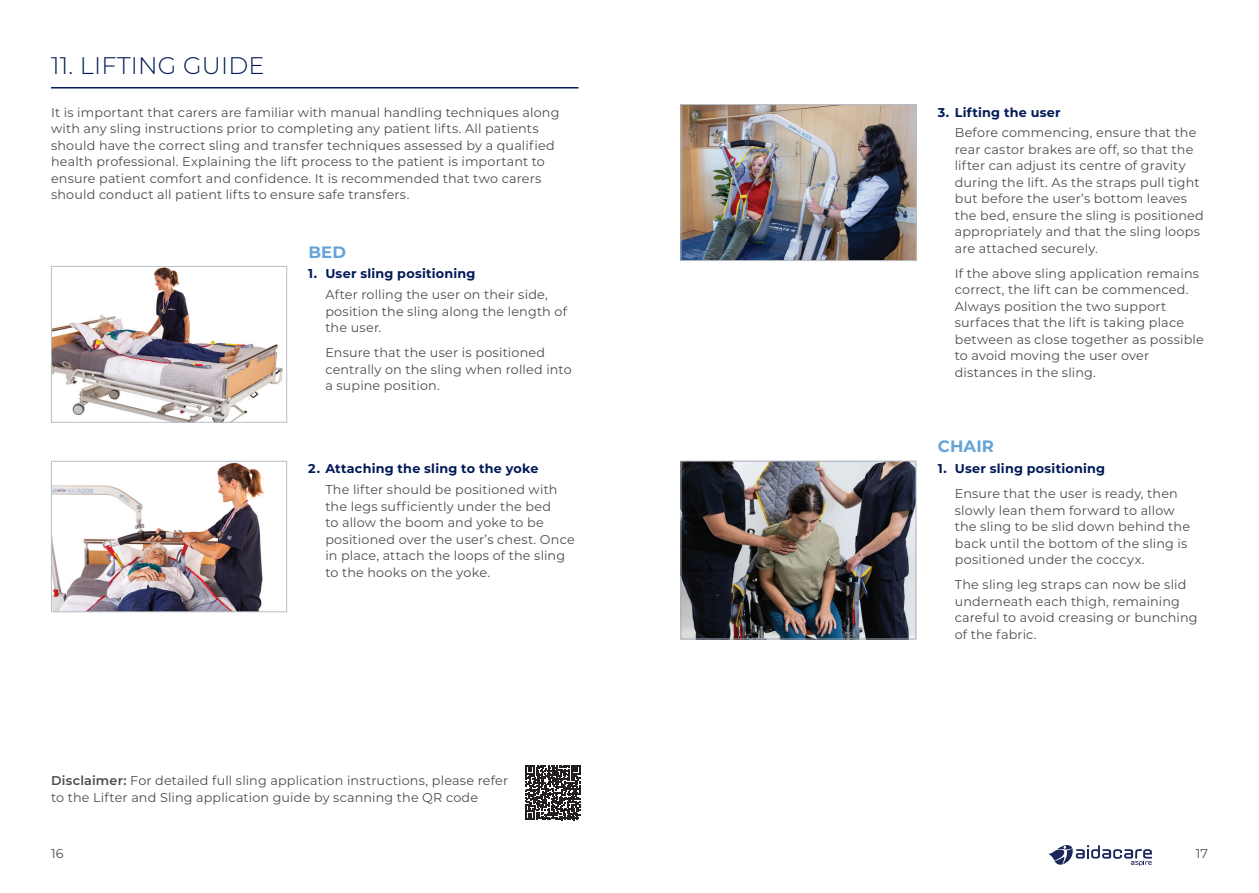
<style>
.page{position:relative;width:1259px;height:893px;background:#fff}
.page>*{position:absolute;margin:0;border:0;box-sizing:border-box;transform-origin:0 0}
.t1{font:300 24px "Montserrat";letter-spacing:.01em;color:#011958}
.t2{font:700 16.5px "Montserrat";letter-spacing:.01em;color:#65a4d8}
.t3{font:12.75px/16.5px "Montserrat";letter-spacing:.015em;color:#4b4c4d}
.t4{font:700 12.75px "Montserrat";letter-spacing:.015em;color:#011958}
.s1{font-weight:600}
</style>
<div class="page">
<svg style="left:1048px;top:845px;width:103px;height:21px"></svg>
<hr style="left:51px;top:87px;width:527px;height:2px;background:#011958">
<img style="left:682px;top:463px;width:232px;height:174px">
<div style="left:680px;top:461px;width:236px;height:178px;border:1px solid #a7aeb9"></div>
<img style="left:53px;top:463px;width:212px;height:147px">
<div style="left:51px;top:461px;width:236px;height:151px;border:1px solid #b8bec7"></div>
<img style="left:53px;top:268px;width:230px;height:153px">
<div style="left:51px;top:266px;width:236px;height:157px;border:1px solid #b8bec7"></div>
<img style="left:682px;top:106px;width:232px;height:153px">
<div style="left:680px;top:104px;width:236px;height:157px;border:1px solid #b8bec7"></div>
<svg style="left:525px;top:765px;width:55px;height:55px"></svg>
<h1 class="t1" style="left:51px;top:49px;width:215px">11. LIFTING GUIDE</h1>
<p class="t3" style="left:51px;top:103px;width:510px">It is important that carers are familiar with manual handling techniques along with any sling instructions prior to completing any patient lifts. All patients should have the correct sling and transfer techniques assessed by a qualified health professional. Explaining the lift process to the patient is important to ensure patient comfort and confidence. It is recommended that two carers should conduct all patient lifts to ensure safe transfers.</p>
<p class="t2" style="left:308px;top:240px;width:39px">BED</p>
<p class="t4" style="left:308px;top:265px;width:169px">1. User sling positioning</p>
<p class="t3" style="left:325px;top:286px;width:243px">After rolling the user on their side, position the sling along the length of the user.</p>
<p class="t3" style="left:325px;top:344px;width:248px">Ensure that the user is positioned centrally on the sling when rolled into a supine position.</p>
<p class="t4" style="left:308px;top:459px;width:232px">2. Attaching the sling to the yoke</p>
<p class="t3" style="left:325px;top:481px;width:251px">The lifter should be positioned with the legs sufficiently under the bed<br>to allow the boom and yoke to be positioned over the user’s chest. Once in place, attach the loops of the sling to the hooks on the yoke.</p>
<p class="t3" style="left:51px;top:772px;width:459px"><span class="s1">Disclaimer:</span> For detailed full sling application instructions, please refer to the Lifter and Sling application guide by scanning the QR code</p>
<p class="t4" style="left:938px;top:103px;width:124px">3. Lifting the user</p>
<p class="t3" style="left:955px;top:124px;width:251px">Before commencing, ensure that the rear castor brakes are off, so that the lifter can adjust its centre of gravity during the lift. As the straps pull tight but before the user’s bottom leaves the bed, ensure the sling is positioned appropriately and that the sling loops are attached securely.</p>
<p class="t3" style="left:955px;top:265px;width:250px">If the above sling application remains correct, the lift can be commenced.<br>Always position the two support surfaces that the lift is taking place between as close together as possible to avoid moving the user over distances in the sling.</p>
<p class="t2" style="left:938px;top:434px;width:58px">CHAIR</p>
<p class="t4" style="left:938px;top:459px;width:169px">1. User sling positioning</p>
<p class="t3" style="left:955px;top:485px;width:237px">Ensure that the user is ready, then slowly lean them forward to allow the sling to be slid down behind the back until the bottom of the sling is positioned under the coccyx.</p>
<p class="t3" style="left:955px;top:576px;width:244px">The sling leg straps can now be slid underneath each thigh, remaining careful to avoid creasing or bunching of the fabric.</p>
<p class="t3" style="left:51px;top:845px;width:14px">16</p>
<p class="t3" style="left:1195px;top:845px;width:14px">17</p>
</div>
